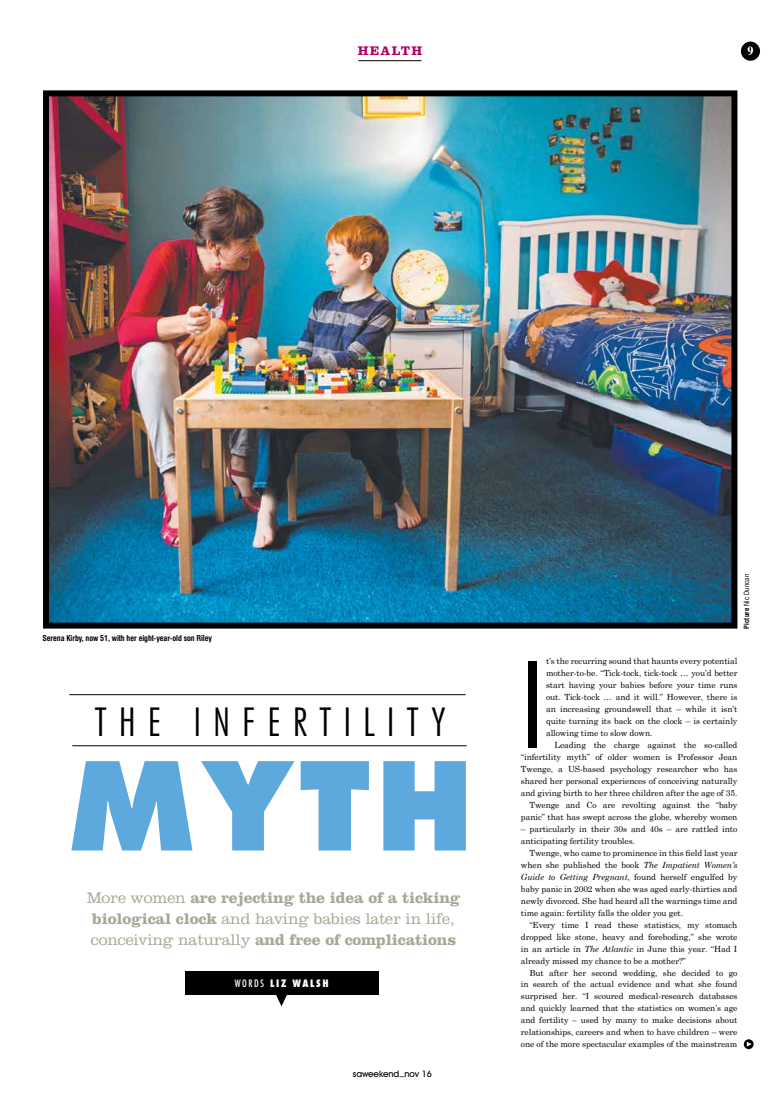
<style>
.page{position:relative;width:780px;height:1106px;background:#fff}
.page>*{position:absolute;margin:0;border:0;box-sizing:border-box;transform-origin:0 0}
.t1{font:800 118.4px "Futura Std";color:#5da8dc}
.t2{font:300 condensed 114.7px "Futura Std";color:#000;scale:1.04 1}
.t3{font:300 condensed 37.9px "Futura Std";letter-spacing:.33em;color:#000}
.t4{font:700 15.9px/20.9px "Clarendon LT Std";letter-spacing:-.01em;color:#a9a897}
.t5{font:700 13px "Clarendon LT Std";letter-spacing:.1em;color:#b10069}
.t6{font:700 13px "Bodoni";color:#fff;scale:.95 1}
.t7{font:800 condensed 10px "Futura Std";letter-spacing:.16em;color:#fff}
.t8{font:500 9px "Avant Garde IT Cby BT";letter-spacing:-.01em;color:#000}
.t9{font:8.5px/12px "Century Schoolbook";letter-spacing:-.01em;color:#000;text-align:justify}
.t10{font:700 condensed 8px "Swiss 721 BT";letter-spacing:-.01em;color:#000}
.t11{font:condensed 7px "Swiss 721 BT";letter-spacing:.02em;color:#000}
.s1{font-weight:300}
.s2{font-weight:400}
.s3{font-weight:700}
.s4{font-style:italic}
</style>
<div class="page">
<div style="left:740px;top:42px;width:20px;height:19px;background:#000;border-radius:50%"></div>
<img style="left:50px;top:97px;width:680px;height:524px">
<div style="left:43px;top:90px;width:694px;height:538px;border:6px solid #000"></div>
<hr style="left:358px;top:60px;width:63px;height:1px;background:#000">
<hr style="left:72px;top:745px;width:394px;height:1px;background:#000">
<hr style="left:69px;top:694px;width:396px;height:1px;background:#000">
<svg style="left:276px;top:995px;width:11px;height:11px"></svg>
<div style="left:185px;top:971px;width:193px;height:24px;background:#000"></div>
<div style="left:743px;top:1039px;width:10px;height:10px;border:3px solid #000;border-radius:50%"></div>
<svg style="left:746px;top:1041px;width:5px;height:5px"></svg>
<h3 class="t5" style="left:358px;top:43px;width:66px">health</h3>
<h3 class="t6" style="left:747px;top:43px;width:8px">9</h3>
<p class="t10" style="left:43px;top:633px;width:171px">Serena Kirby, now 51, with her eight-year-old son Riley</p>
<h3 class="t3" style="left:95px;top:699px;width:352px">the INFERTILITy</h3>
<h1 class="t1" style="left:68px;top:731px;width:407px">MYTH</h1>
<h3 class="t4" style="left:87px;top:886px;width:375px"><span class="s1">More women</span> are rejecting the idea of a ticking biological clock <span class="s1">and having babies later in life, conceiving naturally</span> and free of complications</h3>
<p class="t7" style="left:235px;top:977px;width:95px"><span class="s2">WORDS</span> LIZ WALSH</p>
<p class="t8" style="left:353px;top:1068px;width:80px">saweekend_nov 16</p>
<p class="t11" style="left:742px;top:628px;width:56px;rotate:-90deg"><span class="s3">Picture</span> Nic Duncan</p>
<h2 class="t2" style="left:521px;top:638px;width:23px">I</h2>
<p class="t9" style="left:546px;top:654px;width:193px">t’s the recurring sound that haunts every potential mother-to-be. “Tick-tock, tick-tock … you’d better start having your babies before your time runs out. Tick-tock … and it will.” However, there is an increasing groundswell that – while it isn’t quite turning its back on the clock – is certainly allowing time to slow down.</p>
<p class="t9" style="left:521px;top:738px;width:218px;text-align:right">Leading the charge against the so-called “infertility myth” of older women is Professor Jean Twenge, a US-based psychology researcher who has shared her personal experiences of conceiving naturally and giving birth to her three children after the age of 35.<br>Twenge and Co are revolting against the “baby panic” that has swept across the globe, whereby women</p>
<p class="t9" style="left:521px;top:822px;width:218px">– particularly in their 30s and 40s – are rattled into anticipating fertility troubles.</p>
<p class="t9" style="left:521px;top:846px;width:218px;text-indent:9px">Twenge, who came to prominence in this field last year when she published the book <span class="s4">The Impatient Women’s Guide to Getting Pregnant</span>, found herself engulfed by baby panic in 2002 when she was aged early-thirties and newly divorced. She had heard all the warnings time and time again: fertility falls the older you get.</p>
<p class="t9" style="left:521px;top:917px;width:218px;text-indent:9px">“Every time I read these statistics, my stomach dropped like stone, heavy and foreboding,” she wrote in an article in <span class="s4">The Atlantic</span> in June this year. “Had I already missed my chance to be a mother?”</p>
<p class="t9" style="left:521px;top:965px;width:218px;text-indent:9px">But after her second wedding, she decided to go in search of the actual evidence and what she found surprised her. “I scoured medical-research databases and quickly learned that the statistics on women’s age and fertility – used by many to make decisions about relationships, careers and when to have children – were one of the more spectacular examples of the mainstream</p>
</div>
